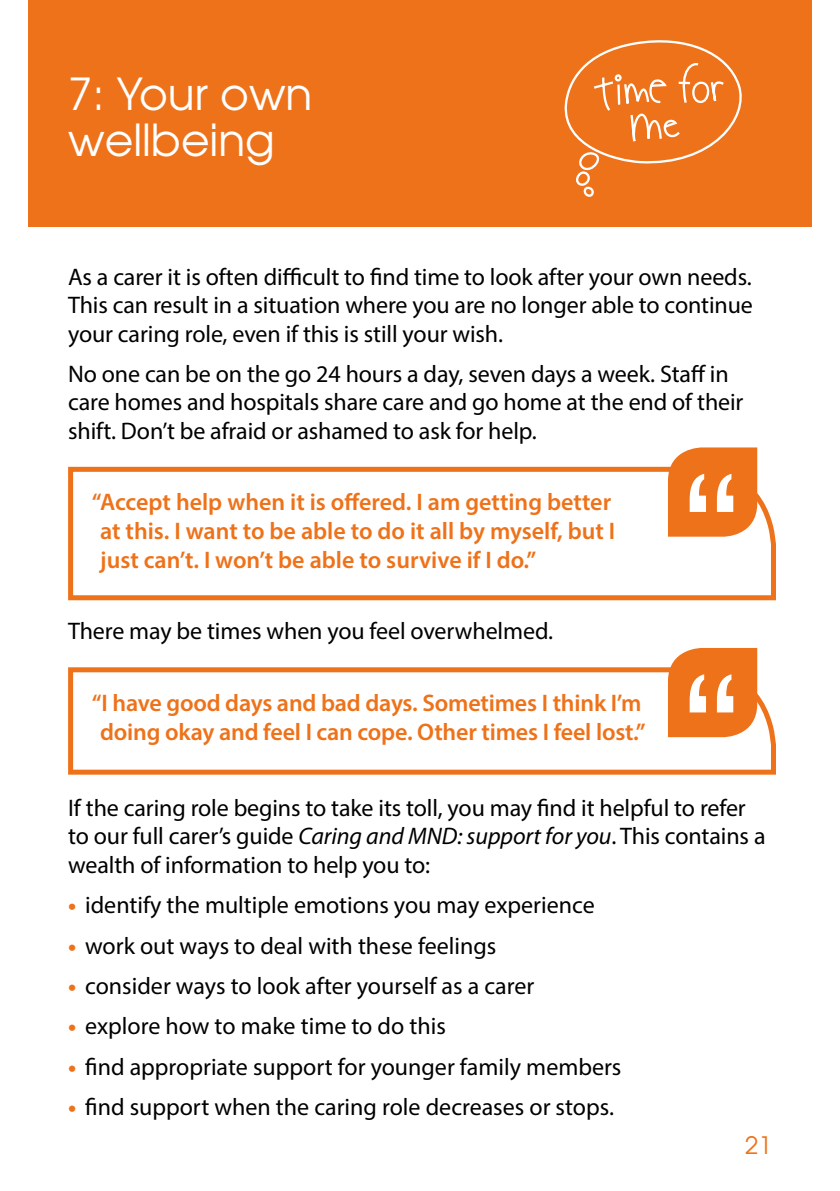
<style>
.page{position:relative;width:840px;height:1191px;background:#fff}
.page>*{position:absolute;margin:0;border:0;box-sizing:border-box;transform-origin:0 0}
.t1{font:44px/46px "Avant Garde";color:#fff}
.t2{font:24px/28.6px "Myriad Pro";letter-spacing:-.005em;color:#000}
.t3{font:600 24px/29px "Myriad Pro";letter-spacing:-.005em;color:#ee7219;text-align:center}
.t4{font:24px "Avant Garde";color:#ee7219}
.s1{font-style:italic}
.s2{font-weight:700;color:#ee7219}
</style>
<div class="page">
<div style="left:28px;top:0;width:783px;height:227px;background:#ee7219"></div>
<svg style="left:564px;top:40px;width:178px;height:157px"></svg>
<svg style="left:68px;top:665px;width:708px;height:110px"></svg>
<svg style="left:667px;top:648px;width:89px;height:89px"></svg>
<svg style="left:68px;top:464px;width:708px;height:137px"></svg>
<svg style="left:667px;top:447px;width:89px;height:89px"></svg>
<h1 class="t1" style="left:68px;top:70px;width:246px">7: Your own wellbeing</h1>
<p class="t2" style="left:68px;top:262px;width:686px;text-align:justify">As a carer it is often difficult to find time to look after your own needs.<br>This can result in a situation where you are no longer able to continue your caring role, even if this is still your wish.</p>
<p class="t2" style="left:68px;top:359px;width:676px">No one can be on the go 24 hours a day, seven days a week. Staff in care homes and hospitals share care and go home at the end of their shift. Don’t be afraid or ashamed to ask for help.</p>
<p class="t3" style="left:100px;top:487px;width:516px;text-align:left;text-indent:-8px">“Accept help when it is offered. I am getting better at this. I want to be able to do it all by myself, but I just can’t. I won’t be able to survive if I do.”</p>
<p class="t2" style="left:68px;top:616px;width:486px">There may be times when you feel overwhelmed.</p>
<p class="t3" style="left:92px;top:687px;width:555px">“I have good days and bad days. Sometimes I think I’m doing okay and feel I can cope. Other times I feel lost.”</p>
<p class="t2" style="left:68px;top:793px;width:698px">If the caring role begins to take its toll, you may find it helpful to refer to our full carer’s guide <span class="s1">Caring and MND: support for you</span>. This contains a wealth of information to help you to:</p>
<p class="t2" style="left:68px;top:890px;width:528px"><span class="s2">•</span> identify the multiple emotions you may experience</p>
<p class="t2" style="left:68px;top:930px;width:429px"><span class="s2">•</span> work out ways to deal with these feelings</p>
<p class="t2" style="left:68px;top:971px;width:467px"><span class="s2">•</span> consider ways to look after yourself as a carer</p>
<p class="t2" style="left:68px;top:1011px;width:379px"><span class="s2">•</span> explore how to make time to do this</p>
<p class="t2" style="left:68px;top:1052px;width:554px"><span class="s2">•</span> find appropriate support for younger family members</p>
<p class="t2" style="left:68px;top:1092px;width:547px"><span class="s2">•</span> find support when the caring role decreases or stops.</p>
<p class="t4" style="left:744px;top:1130px;width:28px">21</p>
</div>
